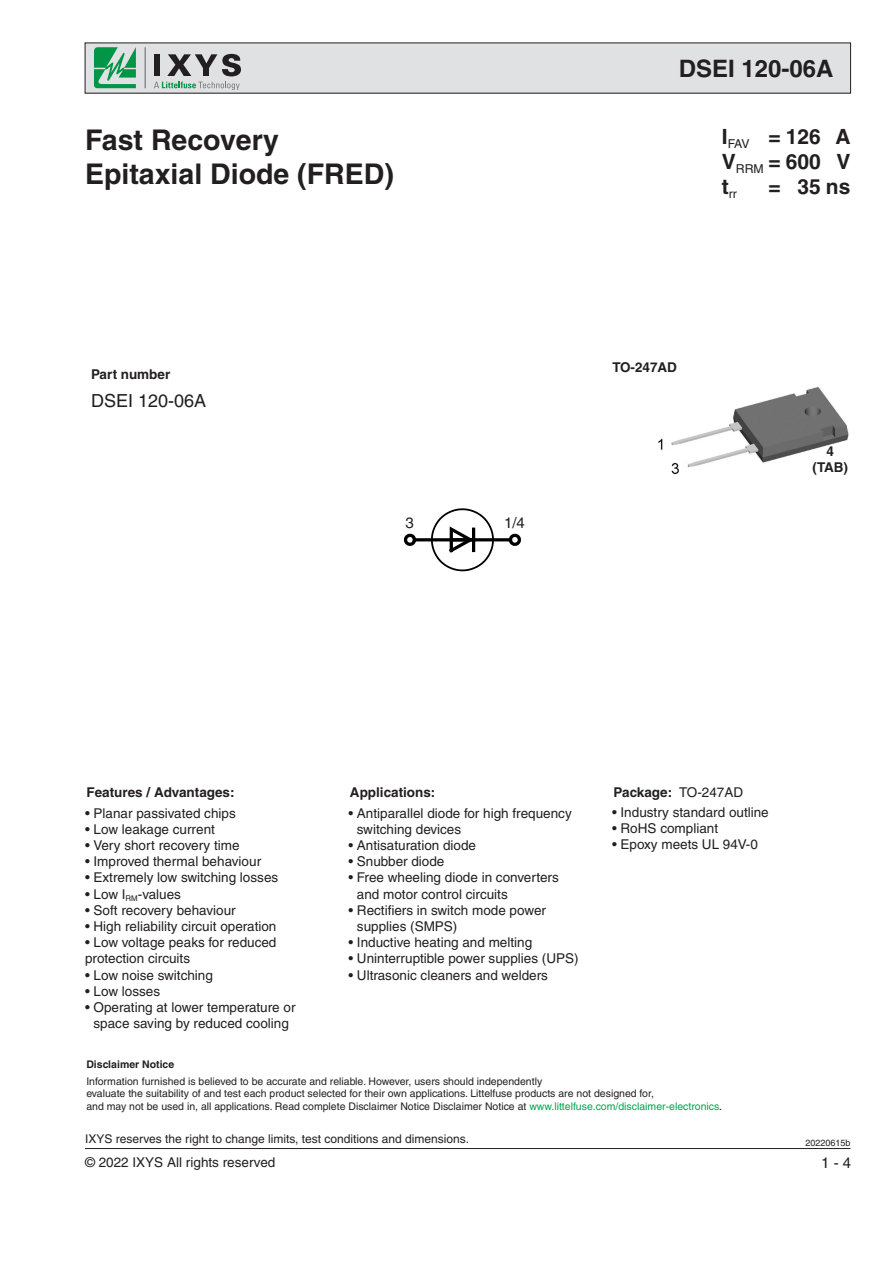
<style>
.page{position:relative;width:893px;height:1263px;background:#fff}
.page>*{position:absolute;margin:0;border:0;box-sizing:border-box;transform-origin:0 0}
.t1{font:700 28.5px "Helvetica";color:#231f20}
.t2{font:700 24px "Helvetica";color:#231f20}
.t3{font:700 21px "Helvetica";color:#231f20}
.t4{font:18px "Helvetica";color:#231f20}
.t5{font:15px "Helvetica";color:#231f20}
.t6{font:13.5px "Helvetica";color:#231f20}
.t7{font:700 13.5px "Helvetica";color:#231f20}
.t8{font:12.3px "Helvetica";color:#231f20}
.t9{font:12px "Helvetica";color:#231f20}
.t10{font:10.5px "Helvetica";color:#231f20}
.t11{font:700 10.5px "Helvetica";color:#231f20}
.t12{font:9px "Helvetica";color:#231f20}
.s1{font-weight:400}
.s2{color:#00a54f}
.s3{color:#000}
</style>
<div class="page">
<div style="left:85px;top:43px;width:766px;height:50px;background:#e0e1e3"></div>
<hr style="left:85px;top:1148px;width:765px;height:1px;background:#231f20">
<svg style="left:94px;top:47px;width:42px;height:41px"></svg>
<div style="left:154px;top:54px;width:6px;height:22px;background:#231f20"></div>
<svg style="left:167px;top:54px;width:74px;height:22px"></svg>
<svg style="left:154px;top:82px;width:86px;height:8px"></svg>
<hr style="left:145px;top:47px;width:1px;height:41px;background:#76787b">
<img style="left:658px;top:387px;width:191px;height:88px">
<hr style="left:414px;top:538px;width:96px;height:3px;background:#000">
<svg style="left:506px;top:533px;width:15px;height:13px"></svg>
<svg style="left:403px;top:533px;width:15px;height:13px"></svg>
<svg style="left:430px;top:508px;width:65px;height:64px"></svg>
<p class="t1" style="left:85px;top:122px;width:195px">Fast Recovery</p>
<p class="t1" style="left:85px;top:156px;width:310px">Epitaxial Diode (FRED)</p>
<p class="t7" style="left:91px;top:366px;width:81px">Part number</p>
<p class="t4" style="left:91px;top:390px;width:117px">DSEI 120-06A</p>
<p class="t5" style="left:406px;top:514px;width:10px">3</p>
<p class="t5" style="left:504px;top:514px;width:22px">1/4</p>
<h2 class="t2" style="left:679px;top:53px;width:156px">DSEI 120-06A</h2>
<p class="t3" style="left:722px;top:124px;width:130px">I<sub>FAV</sub> = 126 A</p>
<p class="t3" style="left:722px;top:149px;width:130px">V<sub>RRM</sub> = 600 V</p>
<p class="t8" style="left:722px;top:187px;width:17px"><sup>t</sup>rr</p>
<p class="t3" style="left:768px;top:174px;width:84px">= 35 ns</p>
<p class="t7" style="left:612px;top:359px;width:66px">TO-247AD</p>
<p class="t7" style="left:826px;top:443px;width:9px">4</p>
<p class="t7" style="left:812px;top:459px;width:37px">(TAB)</p>
<p class="t7" style="left:87px;top:784px;width:150px">Features / Advantages:</p>
<p class="t6" style="left:85px;top:805px;width:152px">• Planar passivated chips</p>
<p class="t6" style="left:85px;top:821px;width:131px">• Low leakage current</p>
<p class="t6" style="left:85px;top:837px;width:156px">• Very short recovery time</p>
<p class="t6" style="left:85px;top:854px;width:178px">• Improved thermal behaviour</p>
<p class="t6" style="left:85px;top:870px;width:195px">• Extremely low switching losses</p>
<p class="t6" style="left:85px;top:886px;width:97px">• Low I<sub>RM</sub>-values</p>
<p class="t6" style="left:85px;top:902px;width:152px">• Soft recovery behaviour</p>
<p class="t6" style="left:85px;top:918px;width:193px">• High reliability circuit operation</p>
<p class="t6" style="left:85px;top:935px;width:193px">• Low voltage peaks for reduced</p>
<p class="t6" style="left:85px;top:951px;width:107px">protection circuits</p>
<p class="t6" style="left:85px;top:967px;width:129px">• Low noise switching</p>
<p class="t6" style="left:85px;top:983px;width:77px">• Low losses</p>
<p class="t6" style="left:85px;top:999px;width:212px">• Operating at lower temperature or</p>
<p class="t6" style="left:94px;top:1016px;width:197px">space saving by reduced cooling</p>
<p class="t7" style="left:350px;top:784px;width:87px">Applications:</p>
<p class="t6" style="left:348px;top:805px;width:225px">• Antiparallel diode for high frequency</p>
<p class="t6" style="left:357px;top:821px;width:106px">switching devices</p>
<p class="t6" style="left:348px;top:837px;width:129px">• Antisaturation diode</p>
<p class="t6" style="left:348px;top:854px;width:98px">• Snubber diode</p>
<p class="t6" style="left:348px;top:870px;width:212px">• Free wheeling diode in converters</p>
<p class="t6" style="left:357px;top:886px;width:152px">and motor control circuits</p>
<p class="t6" style="left:348px;top:902px;width:199px">• Rectifiers in switch mode power</p>
<p class="t6" style="left:357px;top:918px;width:102px">supplies (SMPS)</p>
<p class="t6" style="left:348px;top:935px;width:185px">• Inductive heating and melting</p>
<p class="t6" style="left:348px;top:951px;width:232px">• Uninterruptible power supplies (UPS)</p>
<p class="t6" style="left:348px;top:967px;width:201px">• Ultrasonic cleaners and welders</p>
<p class="t7" style="left:614px;top:784px;width:131px">Package: <span class="s1">TO-247AD</span></p>
<p class="t6" style="left:612px;top:804px;width:158px">• Industry standard outline</p>
<p class="t6" style="left:612px;top:821px;width:108px">• RoHS compliant</p>
<p class="t6" style="left:612px;top:837px;width:147px">• Epoxy meets UL 94V-0</p>
<p class="t11" style="left:86px;top:1058px;width:89px">Disclaimer Notice</p>
<p class="t10" style="left:86px;top:1075px;width:457px">Information furnished is believed to be accurate and reliable. However, users should independently</p>
<p class="t10" style="left:86px;top:1087px;width:569px">evaluate the suitability of and test each product selected for their own applications. Littelfuse products are not designed for,</p>
<p class="t10" style="left:86px;top:1100px;width:637px">and may not be used in, all applications. Read complete Disclaimer Notice Disclaimer Notice at <span class="s2">www.littelfuse.com/disclaimer-electronics</span><span class="s3">.</span></p>
<p class="t9" style="left:85px;top:1132px;width:386px">IXYS reserves the right to change limits, test conditions and dimensions.</p>
<p class="t12" style="left:805px;top:1137px;width:47px">20220615b</p>
<p class="t6" style="left:85px;top:1154px;width:192px">© 2022 IXYS All rights reserved</p>
<p class="t5" style="left:821px;top:1154px;width:32px">1 - 4</p>
</div>
